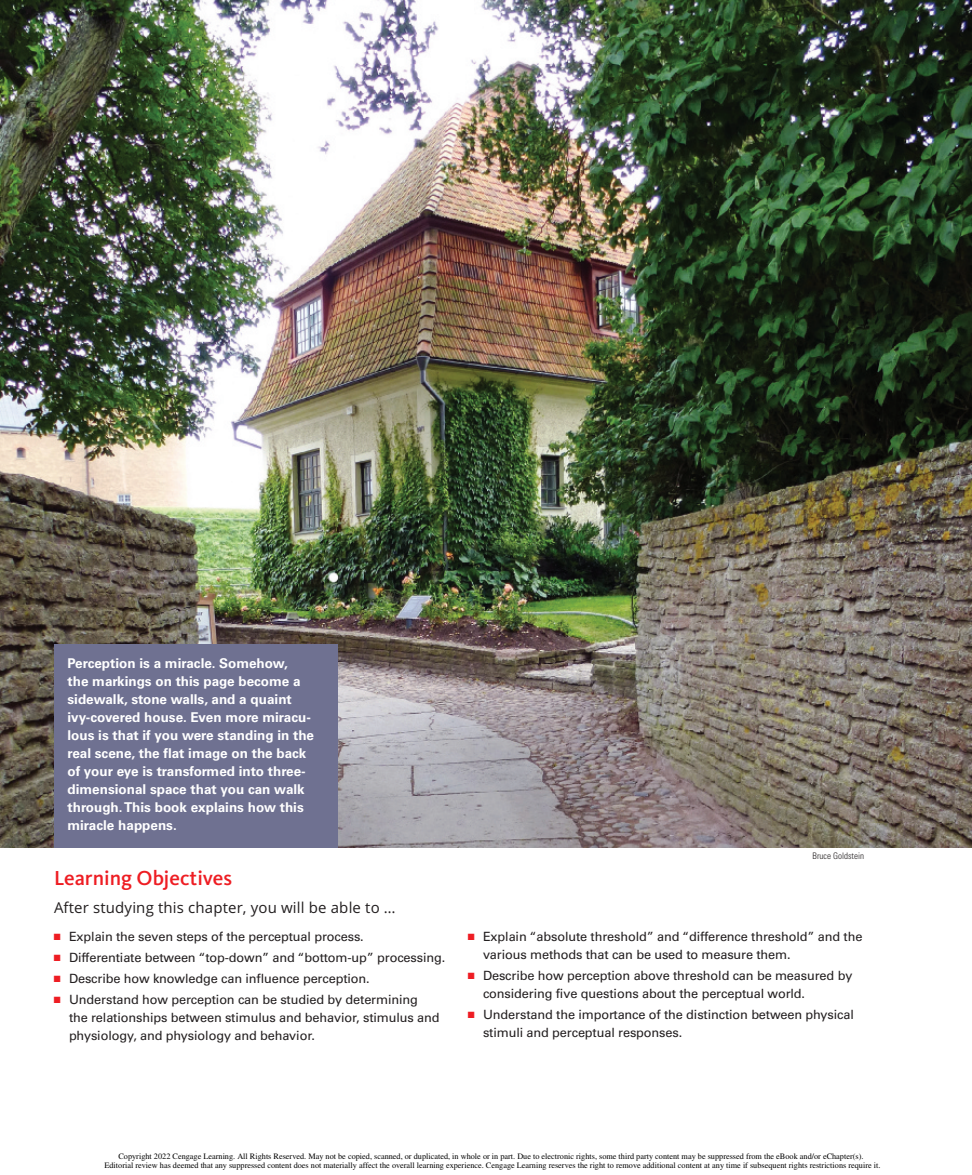
<style>
.page{position:relative;width:972px;height:1175px;background:#fff}
.page>*{position:absolute;margin:0;border:0;box-sizing:border-box;transform-origin:0 0}
.t1{font:500 21px "Kievit OT";color:#ee1d23}
.t2{font:15px "Open Sans";letter-spacing:.01em;color:#231f20}
.t3{font:700 13.5px/18px "Univers LT Std";color:#fff}
.t4{font:12.75px/18px "Univers LT Std";letter-spacing:-.01em;color:#231f20}
.t5{font:300 condensed 9px "Univers LT Std";color:#231f20}
.t6{font:8.25px/9.6px "Times";color:#000;text-align:center}
.s1{color:#ee1d23}
</style>
<div class="page">
<img style="left:0;top:0;width:972px;height:847px">
<div style="left:54px;top:644px;width:284px;height:203px;background:#6f7191"></div>
<p class="t3" style="left:68px;top:654px;width:248px">Perception is a miracle. Somehow,<br>the markings on this page become a sidewalk, stone walls, and a quaint ivy-covered house. Even more miracu&shy;lous is that if you were standing in the real scene, the flat image on the back of your eye is transformed into three&shy;dimensional space that you can walk through. This book explains how this miracle happens.</p>
<p class="t1" style="left:54px;top:865px;width:180px">Learning Objectives</p>
<p class="t2" style="left:54px;top:897px;width:343px">After studying this chapter, you will be able to …</p>
<p class="t4" style="left:54px;top:927px;width:311px"><span class="s1">■</span> Explain the seven steps of the perceptual process.</p>
<p class="t4" style="left:54px;top:948px;width:393px"><span class="s1">■</span> Differentiate between “top-down” and “bottom-up” processing.</p>
<p class="t4" style="left:54px;top:969px;width:317px"><span class="s1">■</span> Describe how knowledge can influence perception.</p>
<p class="t4" style="left:69px;top:990px;width:372px;text-indent:-15px"><span class="s1">■</span> Understand how perception can be studied by determining the relationships between stimulus and behavior, stimulus and physiology, and physiology and behavior.</p>
<p class="t5" style="left:813px;top:850px;width:53px">Bruce Goldstein</p>
<p class="t4" style="left:483px;top:927px;width:381px;text-indent:-15px"><span class="s1">■</span> Explain “absolute threshold” and “difference threshold” and the various methods that can be used to measure them.</p>
<p class="t4" style="left:483px;top:966px;width:371px;text-indent:-15px"><span class="s1">■</span> Describe how perception above threshold can be measured by considering five questions about the perceptual world.</p>
<p class="t4" style="left:483px;top:1005px;width:373px;text-indent:-15px"><span class="s1">■</span> Understand the importance of the distinction between physical stimuli and perceptual responses.</p>
<p class="t6" style="left:104px;top:1151px;width:778px">Copyright 2022 Cengage Learning. All Rights Reserved. May not be copied, scanned, or duplicated, in whole or in part. Due to electronic rights, some third party content may be suppressed from the eBook and/or eChapter(s).<br>Editorial review has deemed that any suppressed content does not materially affect the overall learning experience. Cengage Learning reserves the right to remove additional content at any time if subsequent rights restrictions require it.</p>
</div>
